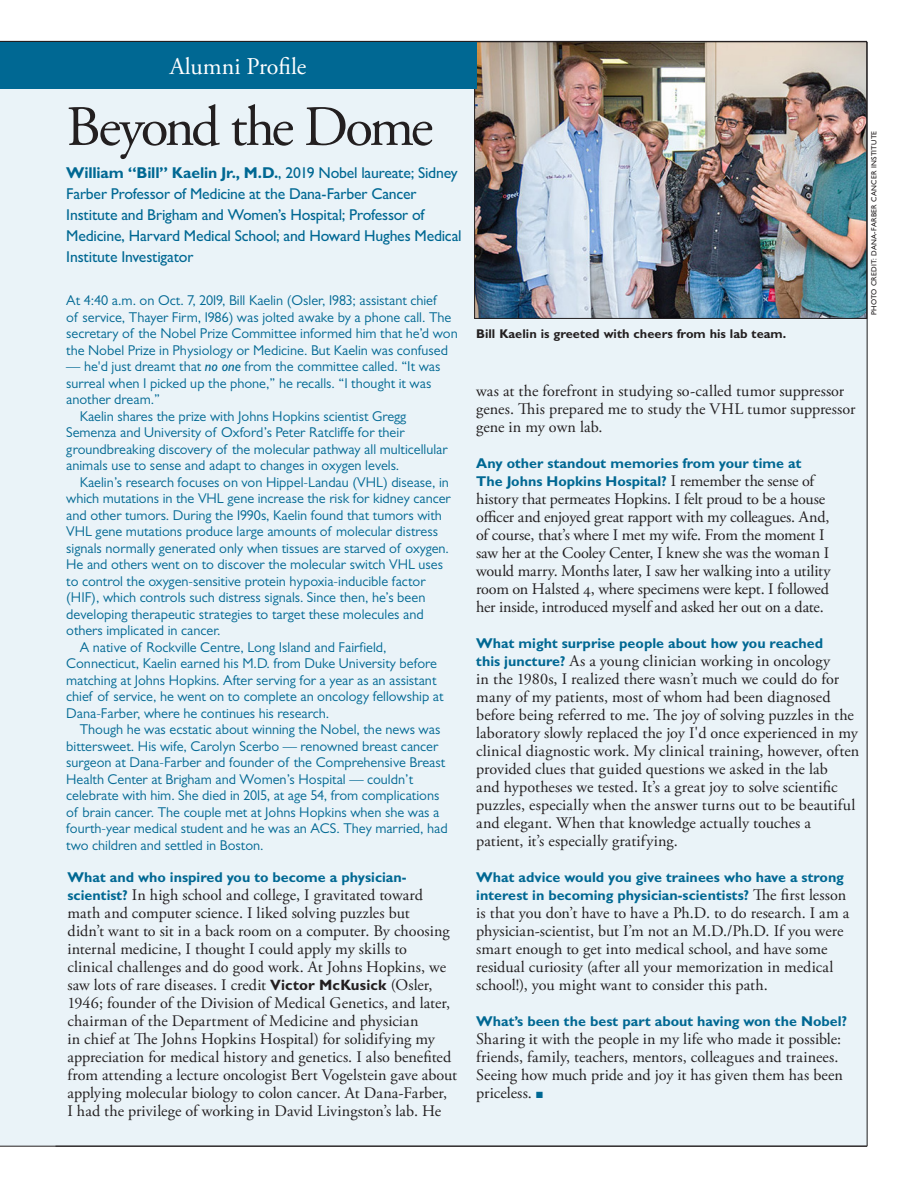
<style>
.page{position:relative;width:918px;height:1188px;background:#fff}
.page>*{position:absolute;margin:0;border:0;box-sizing:border-box;transform-origin:0 0}
.Headline_40{font:57px "Adobe Garamond Pro";letter-spacing:-.06em;color:#231f20}
.dept_heads{font:24px "Adobe Garamond Pro";color:#fff}
.Question{font:16.2px/18px "Adobe Garamond Pro";color:#231f20}
.Deck___Callout{font:500 15.75px/21px "Gill Sans MT Std";letter-spacing:-.015em;color:#006893}
.S9_5_-_master{font:14.25px/16.5px "Gill Sans MT Std";color:#006893}
.Question-2{font:700 14.25px/18px "Gill Sans MT Std";color:#006893}
.C8_5-master{font:700 12.75px "Gill Sans MT Std";color:#231f20}
.C8_5-master-2{font:500 7.5px "Gill Sans MT Std";letter-spacing:.03em;color:#231f20}
.s1{font-weight:700}
.s2{font-weight:500;font-style:italic}
.s3{font-family:"Gill Sans MT Std";font-weight:700;font-size:14.25px;color:#006893}
.s4{font-family:"Gill Sans MT Std";font-weight:700;font-size:15px}
.s5{font-family:"Adobe Garamond Pro";font-weight:400;font-size:16.2px;color:#231f20}
.s6{color:#006893}
</style>
<div class="page">
<div style="left:0;top:42px;width:867px;height:1104px;background:#eaf3f8"></div>
<img style="left:476px;top:44px;width:389px;height:273px">
<div style="left:474px;top:42px;width:393px;height:277px;border:1px solid #231f20"></div>
<hr style="left:0;top:41px;width:867px;height:1px;background:#231f20">
<hr style="left:0;top:1146px;width:867px;height:1px;background:#231f20">
<hr style="left:867px;top:42px;width:1px;height:1104px;background:#231f20">
<div style="left:0;top:42px;width:476px;height:47px;background:#006893"></div>
<p class="dept_heads" style="left:170px;top:52px;width:138px">Alumni Profile</p>
<p class="Headline_40" style="left:66px;top:93px;width:369px">Beyond the Dome</p>
<p class="Deck___Callout" style="left:66px;top:162px;width:397px"><span class="s1">William “Bill” Kaelin Jr., M.D.</span>, 2019 Nobel laureate; Sidney Farber Professor of Medicine at the Dana-Farber Cancer Institute and Brigham and Women’s Hospital; Professor of Medicine, Harvard Medical School; and Howard Hughes Medical Institute Investigator</p>
<p class="S9_5_-_master" style="left:66px;top:292px;width:393px">At 4:40 a.m. on Oct. 7, 2019, Bill Kaelin (Osler, 1983; assistant chief<br>of service, Thayer Firm, 1986) was jolted awake by a phone call. The secretary of the Nobel Prize Committee informed him that he’d won the Nobel Prize in Physiology or Medicine. But Kaelin was confused</p>
<p class="S9_5_-_master" style="left:66px;top:358px;width:376px">— he'd just dreamt that <span class="s2">no one</span> from the committee called. “It was surreal when I picked up the phone,” he recalls. “I thought it was another dream.”</p>
<p class="S9_5_-_master" style="left:66px;top:407px;width:383px;text-indent:14px">Kaelin shares the prize with Johns Hopkins scientist Gregg Semenza and University of Oxford’s Peter Ratcliffe for their groundbreaking discovery of the molecular pathway all multicellular animals use to sense and adapt to changes in oxygen levels.</p>
<p class="S9_5_-_master" style="left:66px;top:473px;width:386px;text-indent:14px">Kaelin’s research focuses on von Hippel-Landau (VHL) disease, in which mutations in the VHL gene increase the risk for kidney cancer and other tumors. During the 1990s, Kaelin found that tumors with VHL gene mutations produce large amounts of molecular distress signals normally generated only when tissues are starved of oxygen.<br>He and others went on to discover the molecular switch VHL uses to control the oxygen-sensitive protein hypoxia-inducible factor (HIF), which controls such distress signals. Since then, he’s been developing therapeutic strategies to target these molecules and others implicated in cancer.</p>
<p class="S9_5_-_master" style="left:66px;top:638px;width:379px;text-indent:14px">A native of Rockville Centre, Long Island and Fairfield, Connecticut, Kaelin earned his M.D. from Duke University before matching at Johns Hopkins. After serving for a year as an assistant chief of service, he went on to complete an oncology fellowship at Dana-Farber, where he continues his research.</p>
<p class="S9_5_-_master" style="left:66px;top:721px;width:383px;text-indent:14px">Though he was ecstatic about winning the Nobel, the news was bittersweet. His wife, Carolyn Scerbo — renowned breast cancer surgeon at Dana-Farber and founder of the Comprehensive Breast Health Center at Brigham and Women’s Hospital — couldn’t celebrate with him. She died in 2015, at age 54, from complications of brain cancer. The couple met at Johns Hopkins when she was a fourth-year medical student and he was an ACS. They married, had two children and settled in Boston.</p>
<p class="Question-2" style="left:68px;top:868px;width:341px">What and who inspired you to become a physician-</p>
<p class="Question" style="left:68px;top:886px;width:391px"><span class="s3">scientist?</span> In high school and college, I gravitated toward math and computer science. I liked solving puzzles but<br>didn’t want to sit in a back room on a computer. By choosing internal medicine, I thought I could apply my skills to<br>clinical challenges and do good work. At Johns Hopkins, we saw lots of rare diseases. I credit <span class="s4">Victor McKusick</span> (Osler, 1946; founder of the Division of Medical Genetics, and later, chairman of the Department of Medicine and physician<br>in chief at The Johns Hopkins Hospital) for solidifying my appreciation for medical history and genetics. I also benefited from attending a lecture oncologist Bert Vogelstein gave about applying molecular biology to colon cancer. At Dana-Farber,<br>I had the privilege of working in David Livingston’s lab. He</p>
<p class="C8_5-master" style="left:476px;top:326px;width:312px">Bill Kaelin is greeted with cheers from his lab team.</p>
<p class="C8_5-master-2" style="left:870px;top:315px;width:186px;rotate:-90deg">PHOTO CREDIT: DANA-FARBER CANCER INSTITUTE</p>
<p class="Question" style="left:476px;top:382px;width:381px">was at the forefront in studying so-called tumor suppressor genes. This prepared me to study the VHL tumor suppressor gene in my own lab.</p>
<p class="Question-2" style="left:476px;top:454px;width:339px">Any other standout memories from your time at<br>The Johns Hopkins Hospital? <span class="s5">I remember the sense of</span></p>
<p class="Question" style="left:476px;top:490px;width:356px">history that permeates Hopkins. I felt proud to be a house officer and enjoyed great rapport with my colleagues. And, of course, that’s where I met my wife. From the moment I saw her at the Cooley Center, I knew she was the woman I would marry. Months later, I saw her walking into a utility room on Halsted 4, where specimens were kept. I followed her inside, introduced myself and asked her out on a date.</p>
<p class="Question-2" style="left:476px;top:634px;width:348px">What might surprise people about how you reached</p>
<p class="Question" style="left:476px;top:652px;width:384px"><span class="s3">this juncture?</span> As a young clinician working in oncology<br>in the 1980s, I realized there wasn’t much we could do for many of my patients, most of whom had been diagnosed before being referred to me. The joy of solving puzzles in the laboratory slowly replaced the joy I'd once experienced in my clinical diagnostic work. My clinical training, however, often provided clues that guided questions we asked in the lab<br>and hypotheses we tested. It’s a great joy to solve scientific puzzles, especially when the answer turns out to be beautiful and elegant. When that knowledge actually touches a patient, it’s especially gratifying.</p>
<p class="Question-2" style="left:476px;top:868px;width:372px">What advice would you give trainees who have a strong interest in becoming physician-scientists? <span class="s5">The first lesson</span></p>
<p class="Question" style="left:476px;top:904px;width:375px">is that you don’t have to have a Ph.D. to do research. I am a physician-scientist, but I’m not an M.D./Ph.D. If you were smart enough to get into medical school, and have some residual curiosity (after all your memorization in medical school!), you might want to consider this path.</p>
<p class="Question-2" style="left:476px;top:1012px;width:372px">What’s been the best part about having won the Nobel?</p>
<p class="Question" style="left:476px;top:1030px;width:368px">Sharing it with the people in my life who made it possible: friends, family, teachers, mentors, colleagues and trainees.<br>Seeing how much pride and joy it has given them has been priceless. <span class="s6">■</span></p>
</div>
